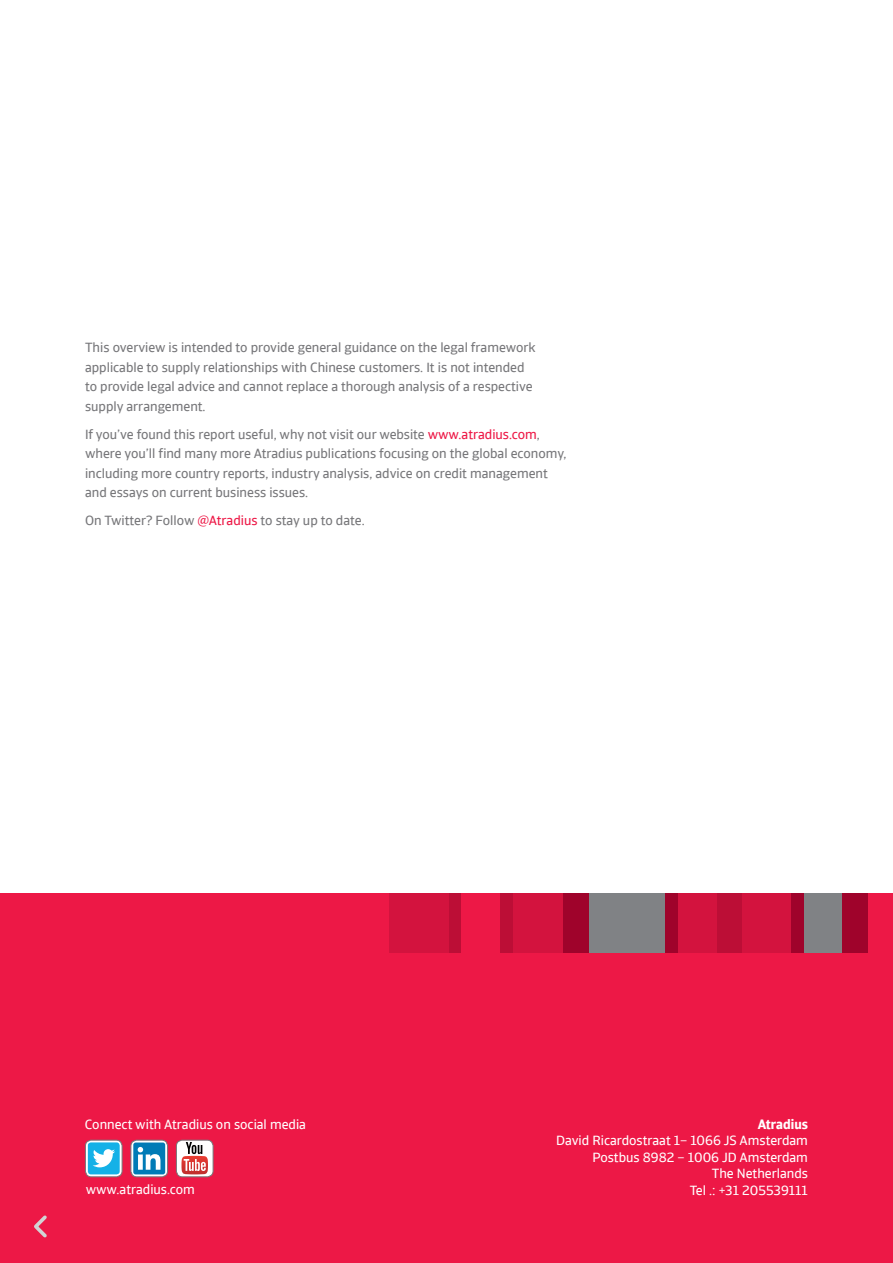
<style>
.page{position:relative;width:893px;height:1263px;background:#fff}
.page>*{position:absolute;margin:0;border:0;box-sizing:border-box;transform-origin:0 0}
.t1{font:13.5px/19.5px "Catalana Sans";color:#77777a}
.t2{font:13.5px/16.5px "Catalana Sans";color:#fff;text-align:right}
.t3{font:700 13.5px "Catalana Sans";color:#fff}
.s1{color:#ed1846}
</style>
<div class="page">
<div style="left:0;top:935px;width:893px;height:328px;background:#ed1846"></div>
<svg style="left:131px;top:1140px;width:37px;height:37px"></svg>
<svg style="left:133px;top:1142px;width:32px;height:32px"></svg>
<div style="left:131px;top:1140px;width:37px;height:37px;border:1px solid #77777a;border-radius:6px"></div>
<div style="left:176px;top:1140px;width:37px;height:37px;background:#fff;border-radius:6px"></div>
<div style="left:176px;top:1140px;width:37px;height:37px;border:1px solid #77777a;border-radius:6px"></div>
<svg style="left:181px;top:1142px;width:27px;height:32px"></svg>
<svg style="left:85px;top:1140px;width:37px;height:37px"></svg>
<div style="left:85px;top:1140px;width:37px;height:37px;border:1px solid #77777a;border-radius:6px"></div>
<svg style="left:88px;top:1142px;width:32px;height:32px"></svg>
<div style="left:0;top:893px;width:893px;height:59px;background:#ed1846"></div>
<div style="left:449px;top:893px;width:12px;height:59px;background:#bc0e36"></div>
<div style="left:389px;top:893px;width:60px;height:59px;background:#d3133e"></div>
<div style="left:512px;top:893px;width:51px;height:59px;background:#d3133e"></div>
<div style="left:742px;top:893px;width:49px;height:59px;background:#d3133e"></div>
<div style="left:563px;top:893px;width:26px;height:59px;background:#9f032b"></div>
<div style="left:716px;top:893px;width:26px;height:59px;background:#bc0e36"></div>
<div style="left:842px;top:893px;width:25px;height:59px;background:#9f032b"></div>
<div style="left:500px;top:893px;width:12px;height:59px;background:#bc0e36"></div>
<div style="left:589px;top:893px;width:76px;height:59px;background:#808285"></div>
<div style="left:665px;top:893px;width:13px;height:59px;background:#9f032b"></div>
<div style="left:678px;top:893px;width:38px;height:59px;background:#d3133e"></div>
<div style="left:804px;top:893px;width:38px;height:59px;background:#808285"></div>
<div style="left:791px;top:893px;width:13px;height:59px;background:#9f032b"></div>
<svg style="left:34px;top:1215px;width:13px;height:23px"></svg>
<p class="t1" style="left:85px;top:338px;width:452px">This overview is intended to provide general guidance on the legal framework applicable to supply relationships with Chinese customers. It is not intended to provide legal advice and cannot replace a thorough analysis of a respective supply arrangement.</p>
<p class="t1" style="left:85px;top:425px;width:483px">If you’ve found this report useful, why not visit our website <span class="s1">www.atradius.com</span>, where you’ll find many more Atradius publications focusing on the global economy, including more country reports, industry analysis, advice on credit management and essays on current business issues.</p>
<p class="t1" style="left:85px;top:511px;width:281px">On Twitter? Follow <span class="s1">@Atradius</span> to stay up to date.</p>
<p class="t2" style="left:85px;top:1116px;width:223px">Connect with Atradius on social media</p>
<p class="t3" style="left:758px;top:1115px;width:52px">Atradius</p>
<p class="t2" style="left:556px;top:1132px;width:253px">David Ricardostraat 1– 1066 JS Amsterdam<br>Postbus 8982 – 1006 JD Amsterdam<br>The Netherlands</p>
<p class="t2" style="left:86px;top:1181px;width:111px">www.atradius.com</p>
<p class="t2" style="left:690px;top:1182px;width:120px">Tel .: +31 205539111</p>
</div>
